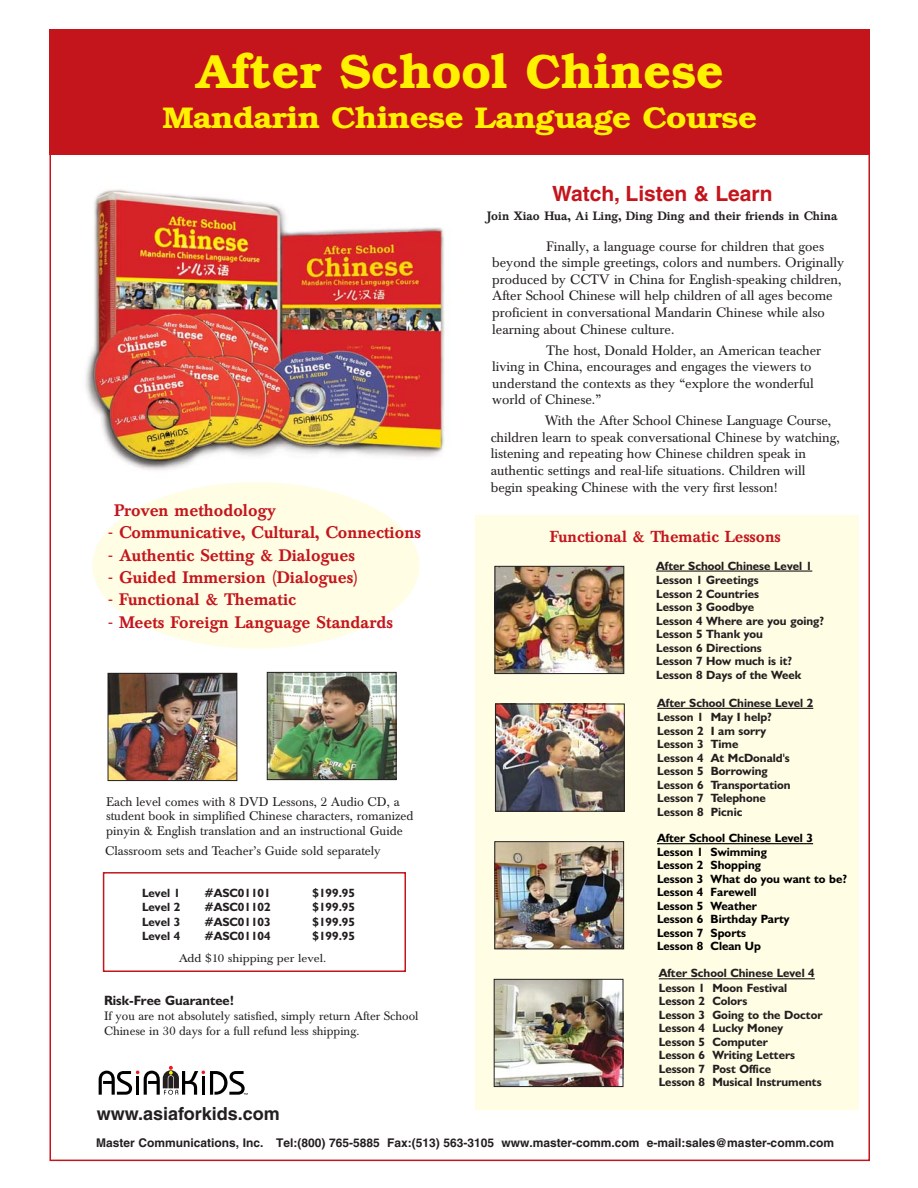
<style>
.page{position:relative;width:918px;height:1188px;background:#fff}
.page>*{position:absolute;margin:0;border:0;box-sizing:border-box;transform-origin:0 0}
.t1{font:600 48px "Bookman";color:#fff200}
.t2{font:600 30px "Bookman";letter-spacing:-.02em;color:#fff200;scale:1.1 1}
.t3{font:700 21px "Helvetica";color:#c4151c}
.t4{font:700 18px "Helvetica";color:#231f20}
.t5{font:500 16.5px "Baskerville BE";color:#c4151c}
.t6{font:500 15.75px "Baskerville BE";color:#c4151c}
.t7{font:13.5px/16.6px "Baskerville BE";color:#231f20}
.t8{font:700 13.5px "Humanist 521 BT";color:#231f20}
.t9{font:12.45px/14.2px "Baskerville BE";color:#231f20}
.t10{font:700 12px/13.6px "Humanist 521 BT";color:#231f20}
.t11{font:700 12px/13.5px "Humanist 521 BT";color:#000}
.t12{font:700 12px "Helvetica";color:#231f20}
.t13{font:12px/15px "Baskerville BE";color:#231f20}
.t14{font:500 12px "Baskerville BE";color:#231f20}
.t15{font:11.25px "Baskerville BE";color:#231f20;scale:1.1 1}
</style>
<div class="page">
<img style="left:49px;top:29px;width:821px;height:1133px">
<h1 class="t1" style="left:197px;top:53px;width:529px">After School Chinese</h1>
<h2 class="t2" style="left:162px;top:106px;width:542px">Mandarin Chinese Language Course</h2>
<h3 class="t3" style="left:552px;top:186px;width:222px">Watch, Listen &amp; Learn</h3>
<p class="t14" style="left:487px;top:211px;width:352px">Join Xiao Hua, Ai Ling, Ding Ding and their friends in China</p>
<p class="t7" style="left:492px;top:239px;width:354px;text-indent:54px">Finally, a language course for children that goes beyond the simple greetings, colors and numbers. Originally produced by CCTV in China for English-speaking children, After School Chinese will help children of all ages become proficient in conversational Mandarin Chinese while also learning about Chinese culture.</p>
<p class="t7" style="left:492px;top:343px;width:330px;text-indent:54px">The host, Donald Holder, an American teacher living in China, encourages and engages the viewers to understand the contexts as they “explore the wonderful world of Chinese.”</p>
<p class="t5" style="left:114px;top:504px;width:163px">Proven methodology</p>
<p class="t5" style="left:108px;top:526px;width:314px">- Communicative, Cultural, Connections</p>
<p class="t5" style="left:108px;top:548px;width:248px">- Authentic Setting &amp; Dialogues</p>
<p class="t5" style="left:108px;top:571px;width:252px">- Guided Immersion (Dialogues)</p>
<p class="t5" style="left:108px;top:593px;width:189px">- Functional &amp; Thematic</p>
<p class="t5" style="left:108px;top:615px;width:286px">- Meets Foreign Language Standards</p>
<p class="t9" style="left:106px;top:796px;width:309px">Each level comes with 8 DVD Lessons, 2 Audio CD, a student book in simplified Chinese characters, romanized pinyin &amp; English translation and an instructional Guide</p>
<p class="t9" style="left:105px;top:845px;width:277px">Classroom sets and Teacher’s Guide sold separately</p>
<p class="t10" style="left:142px;top:888px;width:40px">Level 1</p>
<p class="t10" style="left:205px;top:888px;width:68px">#ASC01101</p>
<p class="t10" style="left:313px;top:888px;width:44px">$199.95</p>
<p class="t10" style="left:142px;top:902px;width:40px">Level 2</p>
<p class="t10" style="left:205px;top:902px;width:68px">#ASC01102</p>
<p class="t10" style="left:313px;top:902px;width:44px">$199.95</p>
<p class="t10" style="left:142px;top:917px;width:40px">Level 3</p>
<p class="t10" style="left:205px;top:917px;width:68px">#ASC01103</p>
<p class="t10" style="left:313px;top:917px;width:44px">$199.95</p>
<p class="t10" style="left:142px;top:931px;width:40px">Level 4</p>
<p class="t10" style="left:205px;top:931px;width:68px">#ASC01104</p>
<p class="t10" style="left:313px;top:931px;width:44px">$199.95</p>
<p class="t15" style="left:179px;top:954px;width:135px">Add $10 shipping per level.</p>
<p class="t8" style="left:104px;top:996px;width:132px">Risk-Free Guarantee!</p>
<p class="t13" style="left:104px;top:1010px;width:316px">If you are not absolutely satisfied, simply return After School<br>Chinese in 30 days for a full refund less shipping.</p>
<h3 class="t4" style="left:97px;top:1107px;width:184px">www.asiaforkids.com</h3>
<p class="t7" style="left:491px;top:414px;width:351px;text-indent:54px">With the After School Chinese Language Course, children learn to speak conversational Chinese by watching, listening and repeating how Chinese children speak in authentic settings and real-life situations. Children will begin speaking Chinese with the very first lesson!</p>
<p class="t6" style="left:550px;top:530px;width:232px">Functional &amp; Thematic Lessons</p>
<p class="t10" style="left:656px;top:561px;width:169px">After School Chinese Level 1<br>Lesson 1 Greetings<br>Lesson 2 Countries<br>Lesson 3 Goodbye<br>Lesson 4 Where are you going?<br>Lesson 5 Thank you<br>Lesson 6 Directions<br>Lesson 7 How much is it?<br>Lesson 8 Days of the Week</p>
<p class="t10" style="left:657px;top:698px;width:158px">After School Chinese Level 2<br>Lesson 1 May I help?<br>Lesson 2 I am sorry<br>Lesson 3 Time<br>Lesson 4 At McDonald's<br>Lesson 5 Borrowing<br>Lesson 6 Transportation<br>Lesson 7 Telephone<br>Lesson 8 Picnic</p>
<p class="t11" style="left:657px;top:833px;width:192px">After School Chinese Level 3<br>Lesson 1 Swimming<br>Lesson 2 Shopping<br>Lesson 3 What do you want to be?<br>Lesson 4 Farewell<br>Lesson 5 Weather<br>Lesson 6 Birthday Party<br>Lesson 7 Sports<br>Lesson 8 Clean Up</p>
<p class="t10" style="left:659px;top:968px;width:165px">After School Chinese Level 4<br>Lesson 1 Moon Festival<br>Lesson 2 Colors<br>Lesson 3 Going to the Doctor<br>Lesson 4 Lucky Money<br>Lesson 5 Computer<br>Lesson 6 Writing Letters<br>Lesson 7 Post Office<br>Lesson 8 Musical Instruments</p>
<p class="t12" style="left:96px;top:1138px;width:739px">Master Communications, Inc. Tel:(800) 765-5885 Fax:(513) 563-3105 www.master-comm.com e-mail:sales@master-comm.com</p>
</div>
